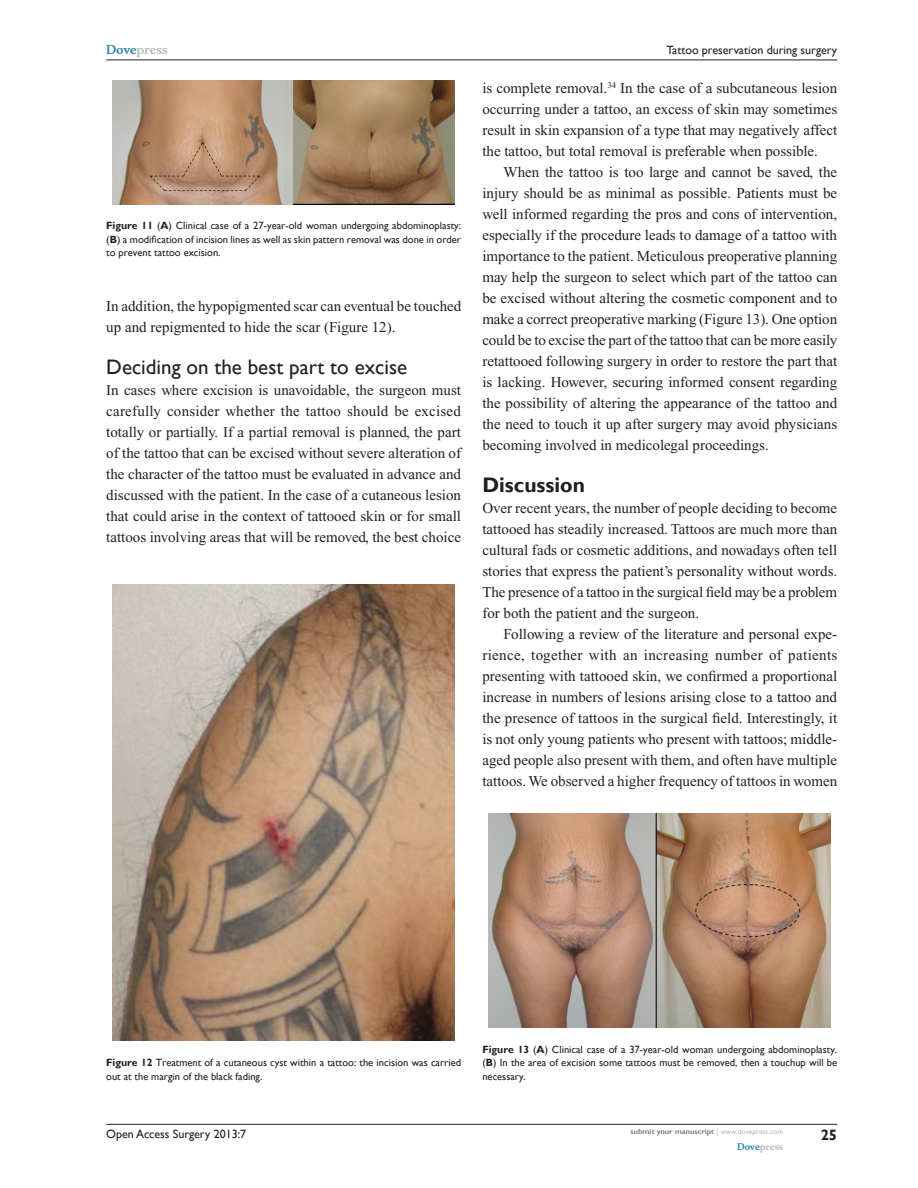
<style>
.page{position:relative;width:918px;height:1188px;background:#fff}
.page>*{position:absolute;margin:0;border:0;box-sizing:border-box;transform-origin:0 0}
.t1{font:21px "Gill Sans";color:#231f20}
.t2{font:700 21px "Gill Sans";color:#231f20}
.Tx{font:15px/21px "Times New Roman";color:#231f20;text-align:justify}
.TxF{font:15px/21px "Times New Roman";color:#231f20;text-align:justify}
.t3{font:700 15px "Gill Sans";color:#231f20}
.t4{font:12px "Gill Sans";color:#231f20}
.t5{font:700 12px "Musee";color:#b8b9bc}
.FC{font:10.5px/13.5px "Gill Sans";color:#231f20;text-align:justify}
.t6{font:700 9px "Musee";color:#b8b9bc}
.t7{font:700 7.5px "Gill Sans";color:#808285}
.s1{color:#3485ae}
.s2{font-weight:700}
.s3{font-weight:400;color:#b8b9bc}
</style>
<div class="page">
<hr style="left:106px;top:1124px;width:731px;height:1px;background:#231f20">
<hr style="left:106px;top:60px;width:731px;height:1px;background:#231f20">
<img style="left:113px;top:81px;width:342px;height:123px">
<img style="left:113px;top:584px;width:342px;height:457px">
<img style="left:489px;top:813px;width:342px;height:214px">
<p class="t5" style="left:106px;top:43px;width:63px"><span class="s1">Dove</span>press</p>
<p class="FC" style="left:106px;top:219px;width:356px"><span class="s2">Figure 11</span> (<span class="s2">A</span>) Clinical case of a 27-year-old woman undergoing abdominoplasty: (<span class="s2">B</span>) a modification of incision lines as well as skin pattern removal was done in order to prevent tattoo excision.</p>
<p class="TxF" style="left:106px;top:295px;width:357px">In addition, the hypopigmented scar can eventual be touched up and repigmented to hide the scar (Figure 12).</p>
<h2 class="t1" style="left:106px;top:354px;width:302px">Deciding on the best part to excise</h2>
<p class="TxF" style="left:106px;top:379px;width:356px">In cases where excision is unavoidable, the surgeon must carefully consider whether the tattoo should be excised totally or partially. If a partial removal is planned, the part of the tattoo that can be excised without severe alteration of the character of the tattoo must be evaluated in advance and discussed with the patient. In the case of a cutaneous lesion that could arise in the context of tattooed skin or for small tattoos involving areas that will be removed, the best choice</p>
<p class="t4" style="left:667px;top:43px;width:172px">Tattoo preservation during surgery</p>
<p class="TxF" style="left:482px;top:77px;width:356px">is complete removal.<sup>34</sup> In the case of a subcutaneous lesion occurring under a tattoo, an excess of skin may sometimes result in skin expansion of a type that may negatively affect the tattoo, but total removal is preferable when possible.</p>
<p class="Tx" style="left:482px;top:161px;width:357px;text-indent:21px">When the tattoo is too large and cannot be saved, the injury should be as minimal as possible. Patients must be well informed regarding the pros and cons of intervention, especially if the procedure leads to damage of a tattoo with importance to the patient. Meticulous preoperative planning may help the surgeon to select which part of the tattoo can be excised without altering the cosmetic component and to make a correct preoperative marking (Figure 13). One option could be to excise the part of the tattoo that can be more easily retattooed following surgery in order to restore the part that is lacking. However, securing informed consent regarding the possibility of altering the appearance of the tattoo and the need to touch it up after surgery may avoid physicians becoming involved in medicolegal proceedings.</p>
<h1 class="t2" style="left:482px;top:472px;width:104px">Discussion</h1>
<p class="TxF" style="left:482px;top:497px;width:356px">Over recent years, the number of people deciding to become tattooed has steadily increased. Tattoos are much more than cultural fads or cosmetic additions, and nowadays often tell stories that express the patient’s personality without words.<br>The presence of a tattoo in the surgical field may be a problem for both the patient and the surgeon.</p>
<p class="Tx" style="left:482px;top:623px;width:357px;text-indent:21px">Following a review of the literature and personal expe&shy;rience, together with an increasing number of patients presenting with tattooed skin, we confirmed a proportional increase in numbers of lesions arising close to a tattoo and the presence of tattoos in the surgical field. Interestingly, it is not only young patients who present with tattoos; middle&shy;aged people also present with them, and often have multiple tattoos. We observed a higher frequency of tattoos in women</p>
<p class="FC" style="left:106px;top:1056px;width:356px"><span class="s2">Figure 12</span> Treatment of a cutaneous cyst within a tattoo: the incision was carried out at the margin of the black fading.</p>
<p class="FC" style="left:482px;top:1042px;width:356px"><span class="s2">Figure 13</span> (<span class="s2">A</span>) Clinical case of a 37-year-old woman undergoing abdominoplasty. (<span class="s2">B</span>) In the area of excision some tattoos must be removed, then a touchup will be necessary.</p>
<p class="t4" style="left:106px;top:1127px;width:142px">Open Access Surgery 2013:7</p>
<p class="t7" style="left:631px;top:1127px;width:154px">submit your manuscript <span class="s3">| www.dovepress.com</span></p>
<p class="t6" style="left:737px;top:1141px;width:48px"><span class="s1">Dove</span>press</p>
<p class="t3" style="left:821px;top:1126px;width:18px">25</p>
</div>
